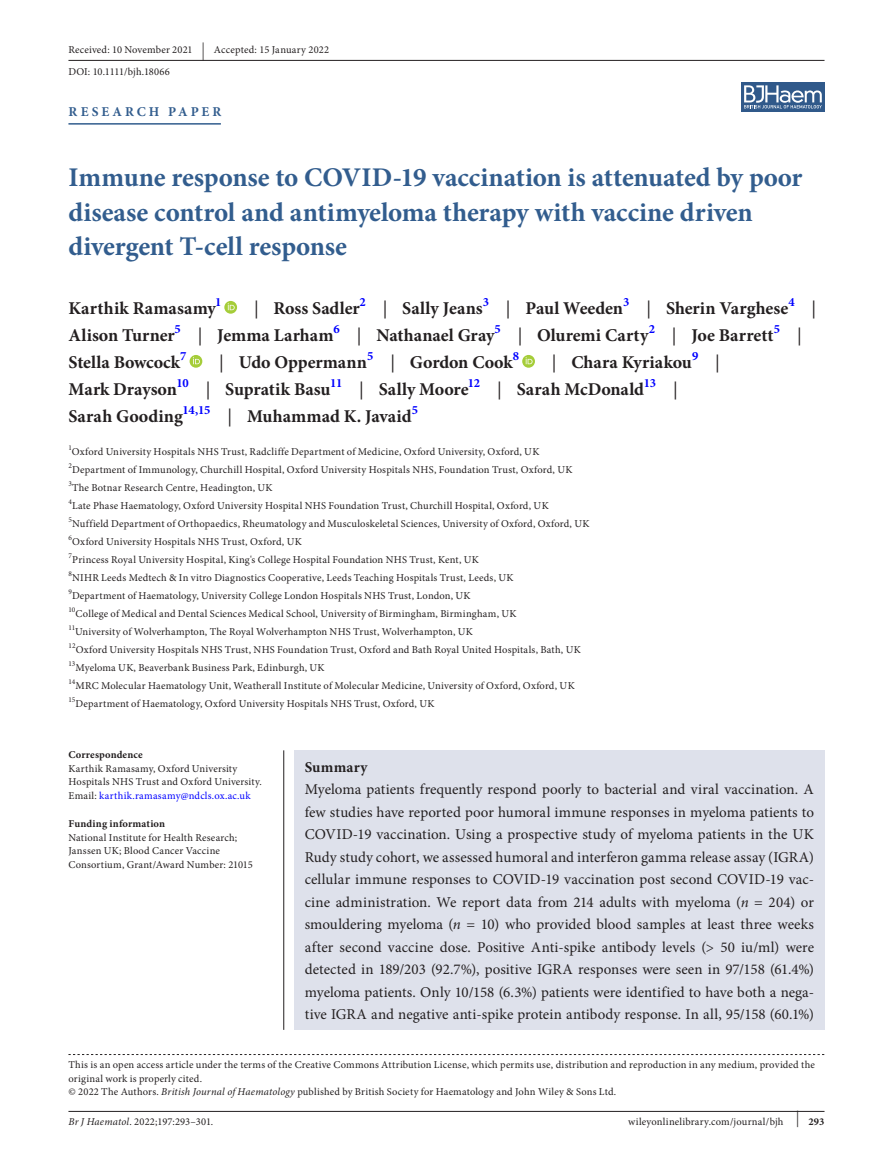
<style>
.page{position:relative;width:893px;height:1174px;background:#fff}
.page>*{position:absolute;margin:0;border:0;box-sizing:border-box;transform-origin:0 0}
.t1{font:700 27px/34.5px "Minion Pro";letter-spacing:-.005em;color:#325d8e}
.t2{font:700 18px "Minion Pro";color:#231f20}
.t3{font:18px "Minion Pro";color:#231f20}
.t4{font:15px/22.5px "Minion Pro";letter-spacing:.005em;color:#231f20;text-align:justify}
.t5{font:700 15px "Minion Pro";letter-spacing:.015em;color:#231f20}
.t6{font:700 13.5px "Minion Pro";letter-spacing:.23em;color:#325d8e}
.t7{font:700 12.6px "Minion Pro";letter-spacing:-.015em;color:#00f}
.t8{font:10.5px/18px "Minion Pro";letter-spacing:.015em;color:#231f20}
.t9{font:700 10.5px "Minion Pro";letter-spacing:.01em;color:#231f20}
.s1{font-size:18px}
.s2{font-weight:400}
.s3{color:#00f}
.s4{font-style:italic}
.s5{font-weight:700}
</style>
<div class="page">
<hr style="left:68px;top:1111px;width:756px;height:1px;background:#231f20">
<div style="left:741px;top:82px;width:83px;height:30px;background:#30598a"></div>
<svg style="left:744px;top:85px;width:78px;height:23px"></svg>
<hr style="left:68px;top:123px;width:153px;height:2px;background:#325d8e">
<svg style="left:224px;top:301px;width:13px;height:13px"></svg>
<svg style="left:228px;top:303px;width:7px;height:7px"></svg>
<svg style="left:190px;top:355px;width:12px;height:13px"></svg>
<svg style="left:193px;top:357px;width:7px;height:7px"></svg>
<svg style="left:522px;top:355px;width:13px;height:13px"></svg>
<svg style="left:526px;top:357px;width:7px;height:7px"></svg>
<hr style="left:68px;top:60px;width:756px;height:1px;background:#231f20">
<svg style="left:68px;top:1054px;width:756px;height:1px"></svg>
<div style="left:294px;top:750px;width:530px;height:279px;background:#dee1eb"></div>
<hr style="left:283px;top:750px;width:1px;height:279px;background:#231f20">
<p class="t8" style="left:68px;top:39px;width:262px;line-height:21.9px">Received: 10 November 2021 <span class="s1">|</span> Accepted: 15 January 2022<br>DOI: 10.1111/bjh.18066</p>
<p class="t6" style="left:69px;top:102px;width:154px">RESEARCH PAPER</p>
<h1 class="t1" style="left:68px;top:160px;width:736px">Immune response to COVID-19 vaccination is attenuated by poor disease control and antimyeloma therapy with vaccine driven divergent T-cell response</h1>
<h2 class="t2" style="left:68px;top:295px;width:149px">Karthik Ramasamy</h2>
<p class="t7" style="left:215px;top:293px;width:8px">1</p>
<h2 class="t2" style="left:254px;top:295px;width:107px"><span class="s2">|</span> Ross Sadler</h2>
<p class="t7" style="left:360px;top:293px;width:8px">2</p>
<h2 class="t2" style="left:383px;top:295px;width:101px"><span class="s2">|</span> Sally Jeans</h2>
<p class="t7" style="left:483px;top:293px;width:8px">3</p>
<h2 class="t2" style="left:506px;top:295px;width:119px"><span class="s2">|</span> Paul Weeden</h2>
<p class="t7" style="left:623px;top:293px;width:8px">3</p>
<h2 class="t2" style="left:646px;top:295px;width:143px"><span class="s2">|</span> Sherin Varghese</h2>
<p class="t7" style="left:788px;top:293px;width:8px">4</p>
<h2 class="t3" style="left:812px;top:296px;width:6px">|</h2>
<h2 class="t2" style="left:68px;top:322px;width:108px">Alison Turner</h2>
<p class="t7" style="left:175px;top:320px;width:8px">5</p>
<h2 class="t2" style="left:198px;top:322px;width:137px"><span class="s2">|</span> Jemma Larham</h2>
<p class="t7" style="left:334px;top:320px;width:8px">6</p>
<h2 class="t2" style="left:357px;top:322px;width:139px"><span class="s2">|</span> Nathanael Gray</h2>
<p class="t7" style="left:494px;top:320px;width:8px">5</p>
<h2 class="t2" style="left:518px;top:322px;width:132px"><span class="s2">|</span> Oluremi Carty</h2>
<p class="t7" style="left:649px;top:320px;width:8px">2</p>
<h2 class="t2" style="left:672px;top:322px;width:103px"><span class="s2">|</span> Joe Barrett</h2>
<p class="t7" style="left:774px;top:320px;width:8px">5</p>
<h2 class="t3" style="left:797px;top:323px;width:6px">|</h2>
<h2 class="t2" style="left:68px;top:349px;width:113px">Stella Bowcock</h2>
<p class="t7" style="left:180px;top:347px;width:8px">7</p>
<h2 class="t2" style="left:219px;top:349px;width:149px"><span class="s2">|</span> Udo Oppermann</h2>
<p class="t7" style="left:367px;top:347px;width:8px">5</p>
<h2 class="t2" style="left:390px;top:349px;width:124px"><span class="s2">|</span> Gordon Cook</h2>
<p class="t7" style="left:513px;top:347px;width:8px">8</p>
<h2 class="t2" style="left:552px;top:349px;width:142px"><span class="s2">|</span> Chara Kyriakou</h2>
<p class="t7" style="left:692px;top:347px;width:8px">9</p>
<h2 class="t3" style="left:715px;top:350px;width:6px">|</h2>
<h2 class="t2" style="left:68px;top:376px;width:110px">Mark Drayson</h2>
<p class="t7" style="left:177px;top:374px;width:14px">10</p>
<h2 class="t2" style="left:206px;top:376px;width:126px"><span class="s2">|</span> Supratik Basu</h2>
<p class="t7" style="left:330px;top:374px;width:14px">11</p>
<h2 class="t2" style="left:359px;top:376px;width:111px"><span class="s2">|</span> Sally Moore</h2>
<p class="t7" style="left:468px;top:374px;width:14px">12</p>
<h2 class="t2" style="left:497px;top:376px;width:148px"><span class="s2">|</span> Sarah McDonald</h2>
<p class="t7" style="left:644px;top:374px;width:14px">13</p>
<h2 class="t3" style="left:673px;top:377px;width:6px">|</h2>
<h2 class="t2" style="left:68px;top:403px;width:351px">Sarah Gooding<sup>14,15</sup> <span class="s2">|</span> Muhammad K. Javaid<sup>5</sup></h2>
<p class="t8" style="left:68px;top:442px;width:523px"><sup>1</sup>Oxford University Hospitals NHS Trust, Radcliffe Department of Medicine, Oxford University, Oxford, UK <sup>2</sup>Department of Immunology, Churchill Hospital, Oxford University Hospitals NHS, Foundation Trust, Oxford, UK <sup>3</sup>The Botnar Research Centre, Headington, UK<br><sup>4</sup>Late Phase Haematology, Oxford University Hospital NHS Foundation Trust, Churchill Hospital, Oxford, UK <sup>5</sup>Nuffield Department of Orthopaedics, Rheumatology and Musculoskeletal Sciences, University of Oxford, Oxford, UK <sup>6</sup>Oxford University Hospitals NHS Trust, Oxford, UK<br><sup>7</sup>Princess Royal University Hospital, King's College Hospital Foundation NHS Trust, Kent, UK<br><sup>8</sup>NIHR Leeds Medtech &amp; In vitro Diagnostics Cooperative, Leeds Teaching Hospitals Trust, Leeds, UK<br><sup>9</sup>Department of Haematology, University College London Hospitals NHS Trust, London, UK<br><sup>10</sup>College of Medical and Dental Sciences Medical School, University of Birmingham, Birmingham, UK<br><sup>11</sup>University of Wolverhampton, The Royal Wolverhampton NHS Trust, Wolverhampton, UK<br><sup>12</sup>Oxford University Hospitals NHS Trust, NHS Foundation Trust, Oxford and Bath Royal United Hospitals, Bath, UK <sup>13</sup>Myeloma UK, Beaverbank Business Park, Edinburgh, UK<br><sup>14</sup>MRC Molecular Haematology Unit, Weatherall Institute of Molecular Medicine, University of Oxford, Oxford, UK <sup>15</sup>Department of Haematology, Oxford University Hospitals NHS Trust, Oxford, UK</p>
<p class="t9" style="left:68px;top:747px;width:76px">Correspondence</p>
<p class="t8" style="left:68px;top:761px;width:195px;line-height:13.5px">Karthik Ramasamy, Oxford University<br>Hospitals NHS Trust and Oxford University.<br>Email: <span class="s3">karthik.ramasamy@ndcls.ox.ac.uk</span></p>
<p class="t9" style="left:68px;top:816px;width:98px">Funding information</p>
<p class="t8" style="left:68px;top:830px;width:186px;line-height:13.5px">National Institute for Health Research;<br>Janssen UK; Blood Cancer Vaccine<br>Consortium, Grant/Award Number: 21015</p>
<h3 class="t5" style="left:305px;top:756px;width:64px">Summary</h3>
<p class="t4" style="left:305px;top:778px;width:511px">Myeloma patients frequently respond poorly to bacterial and viral vaccination. A few studies have reported poor humoral immune responses in myeloma patients to COVID-19 vaccination. Using a prospective study of myeloma patients in the UK Rudy study cohort, we assessed humoral and interferon gamma release assay (IGRA) cellular immune responses to COVID-19 vaccination post second COVID-19 vac&shy;cine administration. We report data from 214 adults with myeloma (<span class="s4">n</span> = 204) or smouldering myeloma (<span class="s4">n</span> = 10) who provided blood samples at least three weeks after second vaccine dose. Positive Anti-spike antibody levels (&gt; 50 iu/ml) were detected in 189/203 (92.7%), positive IGRA responses were seen in 97/158 (61.4%) myeloma patients. Only 10/158 (6.3%) patients were identified to have both a nega&shy;tive IGRA and negative anti-spike protein antibody response. In all, 95/158 (60.1%)</p>
<p class="t8" style="left:68px;top:1058px;width:748px;line-height:13.5px">This is an open access article under the terms of the Creative Commons Attribution License, which permits use, distribution and reproduction in any medium, provided the original work is properly cited.<br>© 2022 The Authors. <span class="s4">British Journal of Haematology</span> published by British Society for Haematology and John Wiley &amp; Sons Ltd.</p>
<p class="t8" style="left:68px;top:1113px;width:146px"><span class="s4">Br J Haematol</span>. 2022;197:293–301.</p>
<p class="t8" style="left:628px;top:1112px;width:198px">wileyonlinelibrary.com/journal/bjh <sup>|</sup> <span class="s5">293</span></p>
</div>
